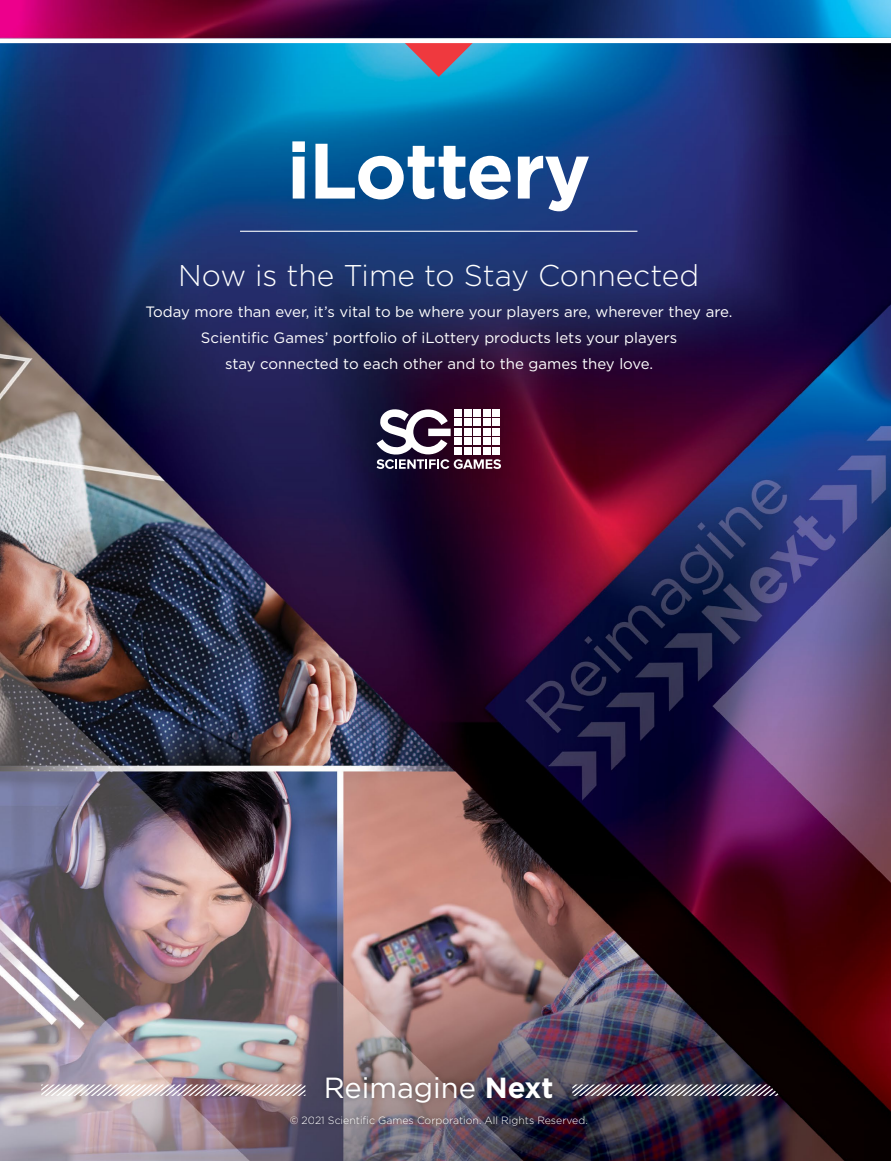
<style>
.page{position:relative;width:891px;height:1161px;background:#fff}
.page>*{position:absolute;margin:0;border:0;box-sizing:border-box;transform-origin:0 0}
.t1{font:700 78.3px "Gotham";letter-spacing:-.02em;color:#fff}
.t2{font:300 30px "Gotham";color:#fff}
.t3{font:29.1px "Gotham";color:#fff}
.t4{font:15px/26.2px "Gotham";color:#fff;text-align:center}
.t5{font:300 10.5px "Gotham";color:#fff}
.s1{font-weight:700}
</style>
<div class="page">
<img style="left:0;top:0;width:891px;height:1161px">
<hr style="left:240px;top:231px;width:397px;height:1px;background:#fff">
<svg style="left:41px;top:1085px;width:264px;height:11px"></svg>
<img style="left:572px;top:1085px;width:206px;height:11px">
<img style="left:280px;top:1105px;width:318px;height:31px">
<img style="left:314px;top:1063px;width:250px;height:74px">
<svg style="left:376px;top:409px;width:125px;height:60px"></svg>
<svg style="left:0;top:36px;width:891px;height:41px;background:#356b9b"></svg>
<h1 class="t1" style="left:287px;top:119px;width:305px">iLottery</h1>
<h2 class="t2" style="left:178px;top:257px;width:522px">Now is the Time to Stay Connected</h2>
<p class="t4" style="left:145px;top:298px;width:589px">Today more than ever, it’s vital to be where your players are, wherever they are.<br>Scientific Games’ portfolio of iLottery products lets your players<br>stay connected to each other and to the games they love.</p>
<h3 class="t3" style="left:324px;top:1069px;width:231px">Reimagine <span class="s1">Next</span></h3>
<p class="t5" style="left:290px;top:1114px;width:300px">© 2021 Scientific Games Corporation. All Rights Reserved.</p>
</div>
